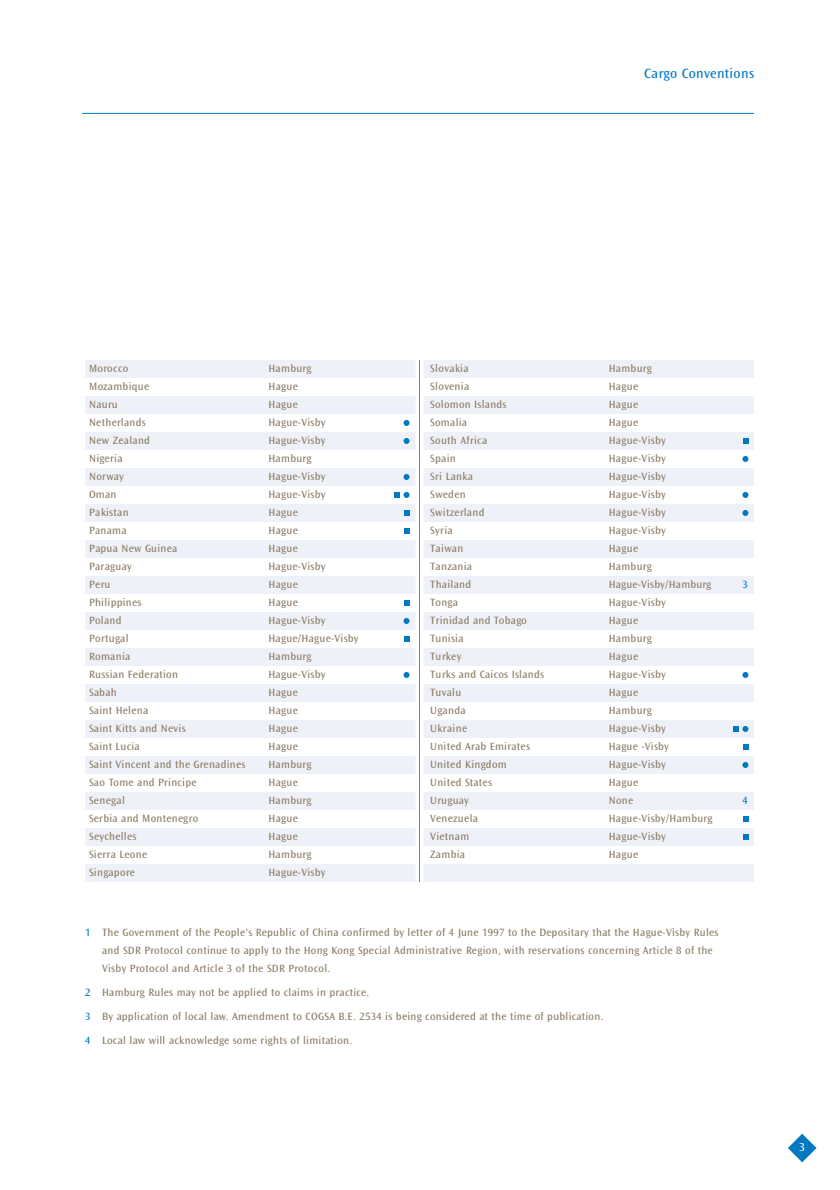
<style>
.page{position:relative;width:840px;height:1190px;background:#fff}
.page>*{position:absolute;margin:0;border:0;box-sizing:border-box;transform-origin:0 0}
.t1{font:14px "Ocean Sans";letter-spacing:.025em;color:#0079c1}
.t2{font:12px "Ocean Sans";color:#fff}
.t3{font:11px/18px "Ocean Sans";letter-spacing:.025em;color:#8a7c65}
.t4{font:11px "Ocean Sans";color:#0079c1}
.s1{color:#0079c1}
</style>
<div class="page">
<div style="left:85px;top:828px;width:669px;height:18px;background:#eff1f8"></div>
<div style="left:85px;top:864px;width:669px;height:18px;background:#eff1f8"></div>
<div style="left:85px;top:792px;width:669px;height:18px;background:#eff1f8"></div>
<div style="left:85px;top:576px;width:669px;height:18px;background:#eff1f8"></div>
<div style="left:85px;top:612px;width:669px;height:18px;background:#eff1f8"></div>
<div style="left:85px;top:648px;width:669px;height:18px;background:#eff1f8"></div>
<div style="left:85px;top:684px;width:669px;height:18px;background:#eff1f8"></div>
<div style="left:85px;top:720px;width:669px;height:18px;background:#eff1f8"></div>
<div style="left:85px;top:756px;width:669px;height:18px;background:#eff1f8"></div>
<div style="left:85px;top:360px;width:669px;height:18px;background:#eff1f8"></div>
<div style="left:85px;top:396px;width:669px;height:18px;background:#eff1f8"></div>
<div style="left:85px;top:432px;width:669px;height:18px;background:#eff1f8"></div>
<div style="left:85px;top:468px;width:669px;height:18px;background:#eff1f8"></div>
<div style="left:85px;top:504px;width:669px;height:18px;background:#eff1f8"></div>
<div style="left:85px;top:540px;width:669px;height:18px;background:#eff1f8"></div>
<hr style="left:82px;top:113px;width:672px;height:1px;background:#0079c1">
<div style="left:416px;top:360px;width:8px;height:522px;background:#fff"></div>
<svg style="left:743px;top:438px;width:6px;height:6px"></svg>
<svg style="left:743px;top:744px;width:6px;height:6px"></svg>
<svg style="left:743px;top:816px;width:6px;height:6px"></svg>
<svg style="left:743px;top:834px;width:6px;height:6px"></svg>
<svg style="left:404px;top:510px;width:6px;height:6px"></svg>
<svg style="left:404px;top:528px;width:6px;height:6px"></svg>
<svg style="left:404px;top:636px;width:6px;height:6px"></svg>
<svg style="left:404px;top:600px;width:6px;height:6px"></svg>
<hr style="left:419px;top:360px;width:1px;height:522px;background:#8a7c65">
<svg style="left:788px;top:1134px;width:29px;height:28px"></svg>
<svg style="left:404px;top:618px;width:6px;height:6px"></svg>
<svg style="left:404px;top:420px;width:6px;height:6px"></svg>
<svg style="left:404px;top:438px;width:6px;height:6px"></svg>
<svg style="left:404px;top:474px;width:6px;height:6px"></svg>
<svg style="left:394px;top:492px;width:16px;height:6px"></svg>
<svg style="left:404px;top:672px;width:6px;height:6px"></svg>
<svg style="left:742px;top:456px;width:6px;height:6px"></svg>
<svg style="left:742px;top:492px;width:6px;height:6px"></svg>
<svg style="left:742px;top:510px;width:6px;height:6px"></svg>
<svg style="left:742px;top:672px;width:6px;height:6px"></svg>
<svg style="left:733px;top:726px;width:15px;height:6px"></svg>
<svg style="left:742px;top:762px;width:6px;height:6px"></svg>
<p class="t1" style="left:644px;top:66px;width:111px">Cargo Conventions</p>
<p class="t3" style="left:89px;top:360px;width:158px">Morocco<br>Mozambique<br>Nauru<br>Netherlands<br>New Zealand<br>Nigeria<br>Norway<br>Oman<br>Pakistan<br>Panama<br>Papua New Guinea<br>Paraguay<br>Peru<br>Philippines<br>Poland<br>Portugal<br>Romania<br>Russian Federation<br>Sabah<br>Saint Helena<br>Saint Kitts and Nevis<br>Saint Lucia<br>Saint Vincent and the Grenadines<br>Sao Tome and Principe<br>Senegal<br>Serbia and Montenegro<br>Seychelles<br>Sierra Leone<br>Singapore</p>
<p class="t3" style="left:430px;top:360px;width:115px">Slovakia<br>Slovenia<br>Solomon Islands<br>Somalia<br>South Africa<br>Spain<br>Sri Lanka<br>Sweden<br>Switzerland<br>Syria<br>Taiwan<br>Tanzania<br>Thailand<br>Tonga<br>Trinidad and Tobago<br>Tunisia<br>Turkey<br>Turks and Caicos Islands<br>Tuvalu<br>Uganda<br>Ukraine<br>United Arab Emirates<br>United Kingdom<br>United States<br>Uruguay<br>Venezuela<br>Vietnam<br>Zambia</p>
<p class="t3" style="left:268px;top:360px;width:92px">Hamburg<br>Hague<br>Hague<br>Hague-Visby<br>Hague-Visby<br>Hamburg<br>Hague-Visby<br>Hague-Visby<br>Hague<br>Hague<br>Hague<br>Hague-Visby<br>Hague<br>Hague<br>Hague-Visby<br>Hague/Hague-Visby<br>Hamburg<br>Hague-Visby<br>Hague<br>Hague<br>Hague<br>Hague<br>Hamburg<br>Hague<br>Hamburg<br>Hague<br>Hague<br>Hamburg<br>Hague-Visby</p>
<p class="t3" style="left:609px;top:360px;width:104px">Hamburg<br>Hague<br>Hague<br>Hague<br>Hague-Visby<br>Hague-Visby<br>Hague-Visby<br>Hague-Visby<br>Hague-Visby<br>Hague-Visby<br>Hague<br>Hamburg<br>Hague-Visby/Hamburg</p>
<p class="t3" style="left:609px;top:594px;width:62px">Hague-Visby<br>Hague<br>Hamburg<br>Hague<br>Hague-Visby<br>Hague<br>Hamburg<br>Hague-Visby<br>Hague -Visby<br>Hague-Visby<br>Hague<br>None</p>
<p class="t3" style="left:609px;top:810px;width:105px">Hague-Visby/Hamburg<br>Hague-Visby<br>Hague</p>
<p class="t3" style="left:102px;top:924px;width:618px;text-indent:-17px"><span class="s1">1</span> The Government of the People's Republic of China confirmed by letter of 4 June 1997 to the Depositary that the Hague-Visby Rules and SDR Protocol continue to apply to the Hong Kong Special Administrative Region, with reservations concerning Article 8 of the<br>Visby Protocol and Article 3 of the SDR Protocol.</p>
<p class="t3" style="left:85px;top:981px;width:520px;line-height:24px"><span class="s1">2</span> Hamburg Rules may not be applied to claims in practice.<br><span class="s1">3</span> By application of local law. Amendment to COGSA B.E. 2534 is being considered at the time of publication.<br><span class="s1">4</span> Local law will acknowledge some rights of limitation.</p>
<p class="t4" style="left:742px;top:578px;width:7px">3</p>
<p class="t4" style="left:743px;top:794px;width:7px">4</p>
<p class="t2" style="left:799px;top:1141px;width:7px">3</p>
</div>
